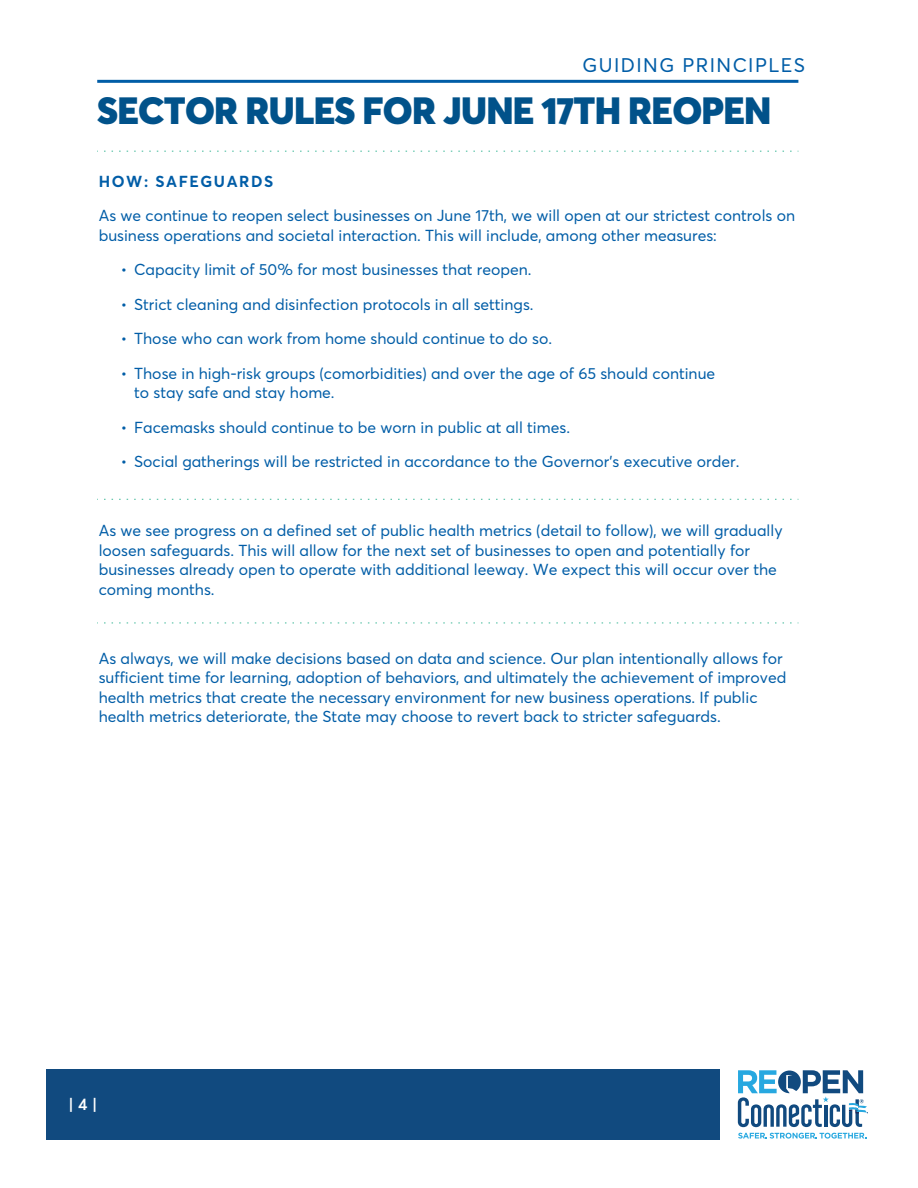
<style>
.page{position:relative;width:918px;height:1188px;background:#fff}
.page>*{position:absolute;margin:0;border:0;box-sizing:border-box;transform-origin:0 0}
.t1{font:900 37.5px "Averta PE";letter-spacing:-.02em;color:#01528a}
.t2{font:19.5px "Averta PE";letter-spacing:.075em;color:#015da7}
.t3{font:600 16.5px "Averta PE";color:#fff}
.t4{font:15.75px/19.5px "Averta PE";color:#015da7}
.t5{font:700 15.75px "Averta PE";letter-spacing:.1em;color:#015da7}
</style>
<div class="page">
<hr style="left:97px;top:80px;width:701px;height:3px;background:#015da7">
<svg style="left:104px;top:151px;width:695px;height:1px"></svg>
<svg style="left:104px;top:499px;width:695px;height:1px"></svg>
<svg style="left:104px;top:622px;width:695px;height:1px"></svg>
<div style="left:46px;top:1070px;width:673px;height:70px;background:#114a7f"></div>
<svg style="left:738px;top:1133px;width:128px;height:6px"></svg>
<svg style="left:738px;top:1070px;width:129px;height:57px"></svg>
<p class="t2" style="left:583px;top:52px;width:224px">GUIDING PRINCIPLES</p>
<h1 class="t1" style="left:97px;top:84px;width:676px">SECTOR RULES FOR JUNE 17TH REOPEN</h1>
<p class="t5" style="left:99px;top:170px;width:176px">HOW: SAFEGUARDS</p>
<p class="t4" style="left:99px;top:205px;width:698px">As we continue to reopen select businesses on June 17th, we will open at our strictest controls on business operations and societal interaction. This will include, among other measures:</p>
<p class="t4" style="left:121px;top:259px;width:412px">• Capacity limit of 50% for most businesses that reopen.</p>
<p class="t4" style="left:121px;top:294px;width:414px">• Strict cleaning and disinfection protocols in all settings.</p>
<p class="t4" style="left:121px;top:328px;width:433px">• Those who can work from home should continue to do so.</p>
<p class="t4" style="left:134px;top:363px;width:583px;text-indent:-13px">• Those in high-risk groups (comorbidities) and over the age of 65 should continue to stay safe and stay home.</p>
<p class="t4" style="left:121px;top:417px;width:451px">• Facemasks should continue to be worn in public at all times.</p>
<p class="t4" style="left:121px;top:451px;width:620px">• Social gatherings will be restricted in accordance to the Governor's executive order.</p>
<p class="t4" style="left:99px;top:520px;width:685px">As we see progress on a defined set of public health metrics (detail to follow), we will gradually loosen safeguards. This will allow for the next set of businesses to open and potentially for businesses already open to operate with additional leeway. We expect this will occur over the coming months.</p>
<p class="t4" style="left:99px;top:648px;width:689px">As always, we will make decisions based on data and science. Our plan intentionally allows for sufficient time for learning, adoption of behaviors, and ultimately the achievement of improved health metrics that create the necessary environment for new business operations. If public health metrics deteriorate, the State may choose to revert back to stricter safeguards.</p>
<p class="t3" style="left:68px;top:1092px;width:30px">| 4 |</p>
</div>
